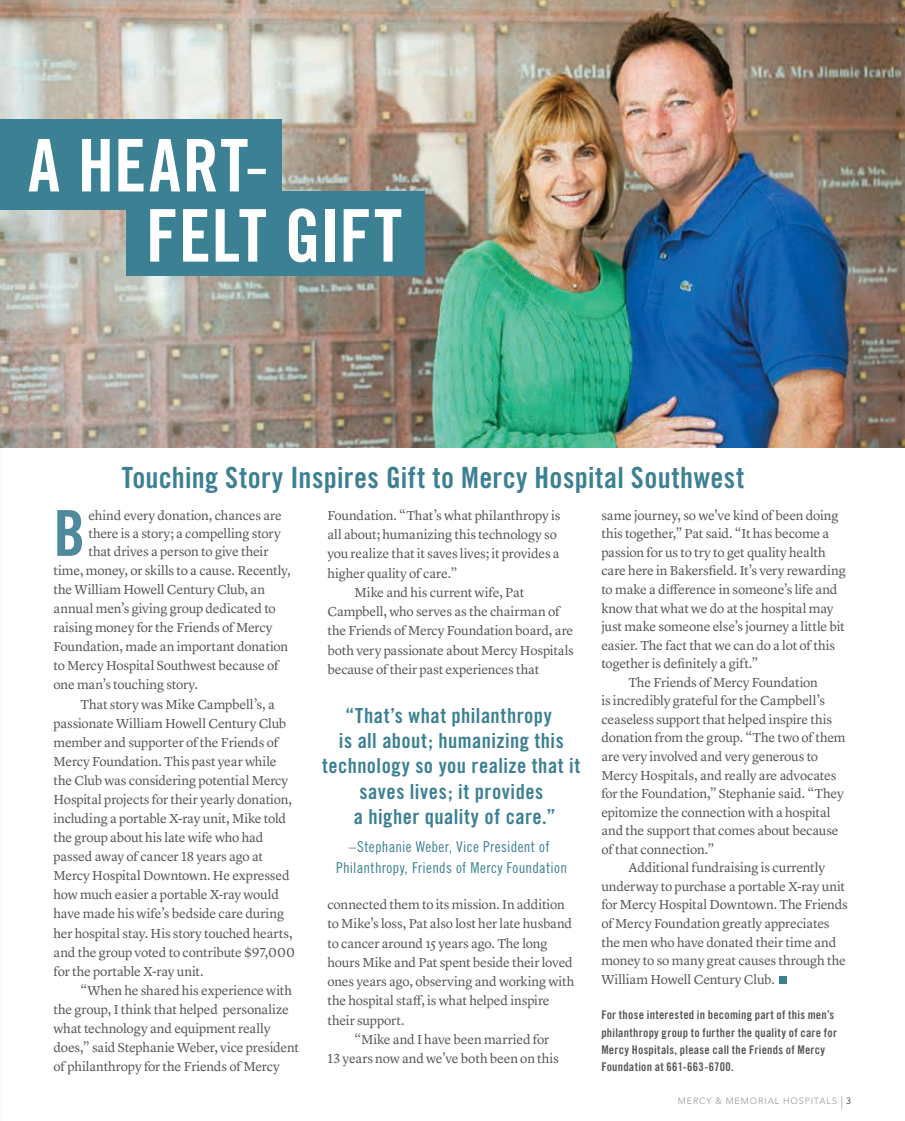
<style>
.page{position:relative;width:905px;height:1121px;background:#fff}
.page>*{position:absolute;margin:0;border:0;box-sizing:border-box;transform-origin:0 0}
.t1{font:72.6px/70.1px "Trade Gothic Bold Cond Twenty";letter-spacing:.01em;color:#fff}
.t2{font:63.3px "Trade Gothic Bold Cond Twenty";color:#4e899c}
.t3{font:29.25px "Trade Gothic Bold Cond Twenty";letter-spacing:.015em;color:#3c8093}
.t4{font:20.85px/25.2px "Trade Gothic Bold Cond Twenty";letter-spacing:.025em;color:#3c8093;text-align:center}
.t5{font:15px/21px "Trade Gothic Cond Eighteen";letter-spacing:.02em;color:#3c8093;text-align:center}
.t6{font:13.5px "Lyon Text";letter-spacing:-.015em;color:#57585a}
.t7{font:12px/17.1px "Trade Gothic Bold Cond Twenty";letter-spacing:.02em;color:#57585a}
.t8{font:300 9px "Avenir";letter-spacing:.1em;color:#939598}
.s1{font-size:12.75px}
.s2{color:#231f20}
</style>
<div class="page">
<img style="left:0;top:0;width:904px;height:447px">
<div style="left:779px;top:976px;width:8px;height:7px;background:#3c8093"></div>
<div style="left:0;top:119px;width:281px;height:90px;background:#3c8093"></div>
<div style="left:126px;top:191px;width:299px;height:85px;background:#3c8093"></div>
<h1 class="t1" style="left:146px;top:130px;width:258px;text-indent:-118px">A HEART–<br>FELT GIFT</h1>
<h3 class="t3" style="left:122px;top:460px;width:624px">Touching Story Inspires Gift to Mercy Hospital Southwest</h3>
<h2 class="t2" style="left:53px;top:495px;width:33px">B</h2>
<p class="t6" style="left:88px;top:505px;width:195px">ehind every donation, chances are</p>
<p class="t6" style="left:88px;top:523px;width:194px">there is a story; a compelling story</p>
<p class="t6" style="left:88px;top:541px;width:182px">that drives a person to give their</p>
<p class="t6" style="left:53px;top:560px;width:239px">time, money, or skills to a cause. Recently,</p>
<p class="t6" style="left:53px;top:579px;width:213px">the William Howell Century Club, an</p>
<p class="t6" style="left:53px;top:598px;width:224px">annual men’s giving group dedicated to</p>
<p class="t6" style="left:53px;top:617px;width:220px">raising money for the Friends of Mercy</p>
<p class="t6" style="left:53px;top:636px;width:236px">Foundation, made an important donation</p>
<p class="t6" style="left:53px;top:655px;width:227px">to Mercy Hospital Southwest because of</p>
<p class="t6" style="left:53px;top:674px;width:146px">one man’s touching story.</p>
<p class="t6" style="left:80px;top:693px;width:196px">That story was Mike Campbell’s, a</p>
<p class="t6" style="left:53px;top:712px;width:234px">passionate William Howell Century Club</p>
<p class="t6" style="left:53px;top:732px;width:226px">member and supporter of the Friends of</p>
<p class="t6" style="left:53px;top:751px;width:225px">Mercy Foundation. This past year while</p>
<p class="t6" style="left:53px;top:770px;width:236px">the Club was considering potential Mercy</p>
<p class="t6" style="left:53px;top:789px;width:240px">Hospital projects for their yearly donation,</p>
<p class="t6" style="left:53px;top:808px;width:234px">including a portable X-ray unit, Mike told</p>
<p class="t6" style="left:53px;top:827px;width:211px">the group about his late wife who had</p>
<p class="t6" style="left:53px;top:846px;width:211px">passed away of cancer 18 years ago at</p>
<p class="t6" style="left:53px;top:865px;width:238px">Mercy Hospital Downtown. He expressed</p>
<p class="t6" style="left:53px;top:884px;width:227px">how much easier a portable X-ray would</p>
<p class="t6" style="left:53px;top:903px;width:232px">have made his wife’s bedside care during</p>
<p class="t6" style="left:53px;top:922px;width:241px">her hospital stay. His story touched hearts,</p>
<p class="t6" style="left:53px;top:941px;width:243px">and the group voted to contribute $97,000</p>
<p class="t6" style="left:53px;top:960px;width:152px">for the portable X-ray unit.</p>
<p class="t6" style="left:80px;top:980px;width:213px">“When he shared his experience with</p>
<p class="t6" style="left:53px;top:999px;width:237px">the group, I think that helped personalize</p>
<p class="t6" style="left:53px;top:1018px;width:218px">what technology and equipment really</p>
<p class="t6" style="left:53px;top:1037px;width:247px">does,” said Stephanie Weber, vice president</p>
<p class="t6" style="left:53px;top:1056px;width:228px">of philanthropy for the Friends of Mercy</p>
<p class="t6" style="left:327px;top:505px;width:235px">Foundation. “That’s what philanthropy is</p>
<p class="t6" style="left:327px;top:524px;width:231px">all about; humanizing this technology so</p>
<p class="t6" style="left:327px;top:543px;width:234px">you realize that it saves lives; it provides a</p>
<p class="t6" style="left:327px;top:562px;width:131px">higher quality of care.”</p>
<p class="t6" style="left:354px;top:582px;width:171px">Mike and his current wife, Pat</p>
<p class="t6" style="left:327px;top:601px;width:234px">Campbell, who serves as the chairman of</p>
<p class="t6" style="left:327px;top:620px;width:247px">the Friends of Mercy Foundation board, are</p>
<p class="t6" style="left:327px;top:639px;width:248px">both very passionate about Mercy Hospitals</p>
<p class="t6" style="left:327px;top:659px;width:213px">because of their past experiences that</p>
<h3 class="t4" style="left:322px;top:702px;width:260px">“That’s what philanthropy<br>is all about; humanizing this technology so you realize that it saves lives; it provides<br>a higher quality of care.”</h3>
<p class="t5" style="left:336px;top:835px;width:232px">–Stephanie Weber, Vice President of<br>Philanthropy, Friends of Mercy Foundation</p>
<p class="t6" style="left:327px;top:894px;width:239px">connected them to its mission. In addition</p>
<p class="t6" style="left:327px;top:913px;width:246px">to Mike’s loss, Pat also lost her late husband</p>
<p class="t6" style="left:327px;top:932px;width:221px">to cancer around 15 years ago. The long</p>
<p class="t6" style="left:327px;top:952px;width:247px">hours Mike and Pat spent beside their loved</p>
<p class="t6" style="left:327px;top:971px;width:248px">ones years ago, observing and working with</p>
<p class="t6" style="left:327px;top:990px;width:224px">the hospital staff, is what helped inspire</p>
<p class="t6" style="left:327px;top:1009px;width:79px">their support.</p>
<p class="t6" style="left:354px;top:1029px;width:196px">“Mike and I have been married for</p>
<p class="t6" style="left:327px;top:1048px;width:233px">13 years now and we’ve both been on this</p>
<p class="t6" style="left:601px;top:505px;width:239px">same journey, so we’ve kind of been doing</p>
<p class="t6" style="left:601px;top:523px;width:229px">this together,” Pat said. “It has become a</p>
<p class="t6" style="left:601px;top:542px;width:226px">passion for us to try to get quality health</p>
<p class="t6" style="left:601px;top:560px;width:246px">care here in Bakersfield. It’s very rewarding</p>
<p class="t6" style="left:601px;top:579px;width:238px">to make a difference in someone’s life and</p>
<p class="t6" style="left:601px;top:597px;width:234px">know that what we do at the hospital may</p>
<p class="t6" style="left:601px;top:616px;width:245px">just make someone else’s journey a little bit</p>
<p class="t6" style="left:601px;top:635px;width:235px">easier. The fact that we can do a lot of this</p>
<p class="t6" style="left:601px;top:653px;width:158px">together is definitely a gift.”</p>
<p class="t6" style="left:628px;top:672px;width:191px">The Friends of Mercy Foundation</p>
<p class="t6" style="left:601px;top:690px;width:225px">is incredibly grateful for the Campbell’s</p>
<p class="t6" style="left:601px;top:709px;width:232px">ceaseless support that helped inspire this</p>
<p class="t6" style="left:601px;top:727px;width:246px">donation from the group. “The two of them</p>
<p class="t6" style="left:601px;top:746px;width:218px">are very involved and very generous to</p>
<p class="t6" style="left:601px;top:764px;width:236px">Mercy Hospitals, and really are advocates</p>
<p class="t6" style="left:601px;top:783px;width:244px">for the Foundation,” Stephanie said. “They</p>
<p class="t6" style="left:601px;top:802px;width:231px">epitomize the connection with a hospital</p>
<p class="t6" style="left:601px;top:820px;width:239px">and the support that comes about because</p>
<p class="t6" style="left:601px;top:839px;width:114px">of that connection.”</p>
<p class="t6" style="left:628px;top:857px;width:198px">Additional fundraising is currently</p>
<p class="t6" style="left:601px;top:876px;width:245px">underway to purchase a portable X-ray unit</p>
<p class="t6" style="left:601px;top:894px;width:248px">for Mercy Hospital Downtown. The Friends</p>
<p class="t6" style="left:601px;top:913px;width:230px">of Mercy Foundation greatly appreciates</p>
<p class="t6" style="left:601px;top:931px;width:236px">the men who have donated their time and</p>
<p class="t6" style="left:601px;top:950px;width:246px">money to so many great causes through the</p>
<p class="t6" style="left:601px;top:968px;width:175px">William Howell Century Club.</p>
<p class="t7" style="left:601px;top:1006px;width:237px">For those interested in becoming part of this men’s philanthropy group to further the quality of care for Mercy Hospitals, please call the Friends of Mercy Foundation at 661-663-6700.</p>
<p class="t8" style="left:678px;top:1095px;width:174px">MERCY &amp; MEMORIAL HOSPITALS <span class="s1">|</span> <span class="s2">3</span></p>
</div>
